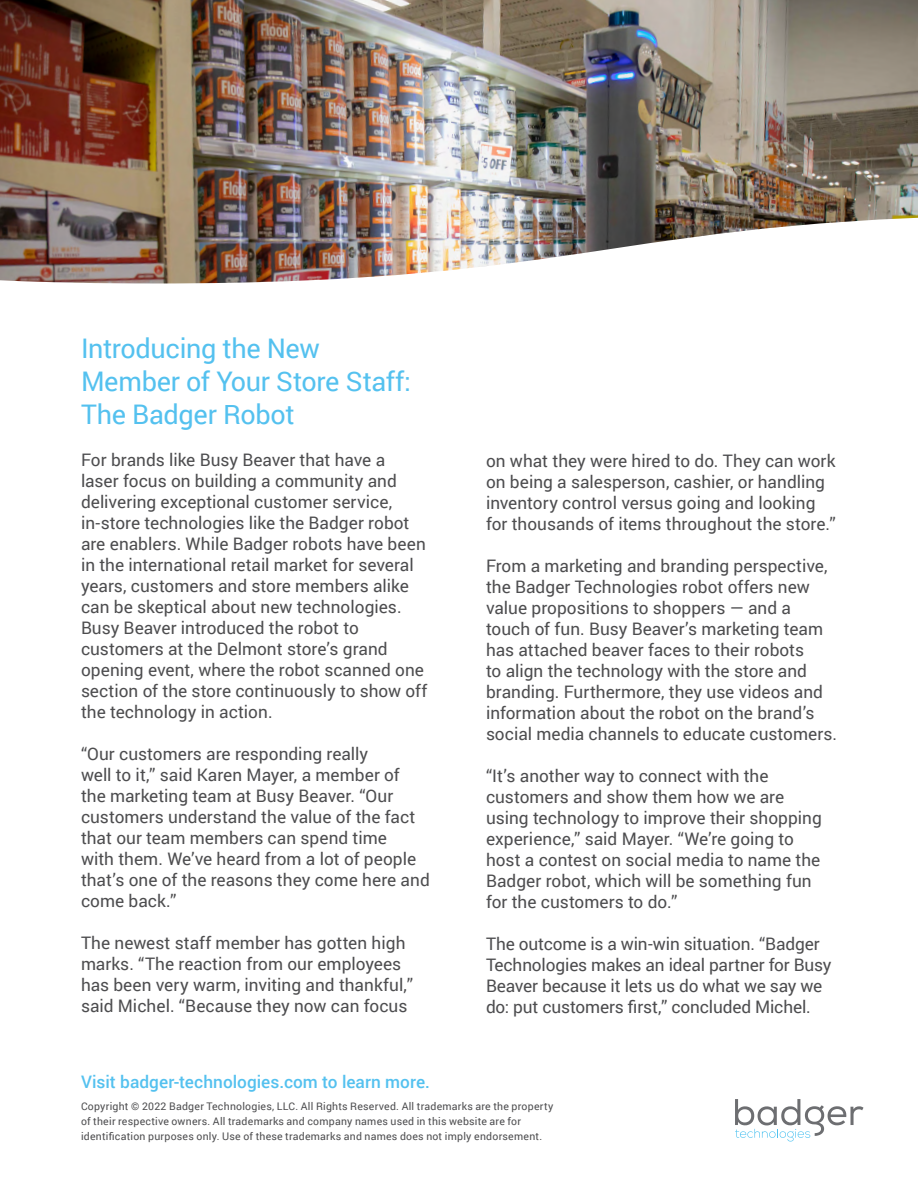
<style>
.page{position:relative;width:918px;height:1188px;background:#fff}
.page>*{position:absolute;margin:0;border:0;box-sizing:border-box;transform-origin:0 0}
.t1{font:27px/33px "Roboto";letter-spacing:-.01em;color:#54c1ef}
.t2{font:17.25px/21px "Roboto";color:#4d4d4f}
.t3{font:500 17.25px "Roboto";color:#54c1ef}
.t4{font:10.5px/15px "Roboto";letter-spacing:.02em;color:#4d4d4f}
</style>
<div class="page">
<svg style="left:735px;top:1099px;width:129px;height:42px"></svg>
<img style="left:0;top:0;width:918px;height:215px">
<img style="left:0;top:215px;width:918px;height:69px">
<h1 class="t1" style="left:81px;top:331px;width:331px">Introducing the New<br>Member of Your Store Staff:<br>The Badger Robot</h1>
<p class="t2" style="left:81px;top:448px;width:348px">For brands like Busy Beaver that have a<br>laser focus on building a community and delivering exceptional customer service, in-store technologies like the Badger robot are enablers. While Badger robots have been in the international retail market for several years, customers and store members alike can be skeptical about new technologies.<br>Busy Beaver introduced the robot to customers at the Delmont store’s grand opening event, where the robot scanned one section of the store continuously to show off the technology in action.</p>
<p class="t2" style="left:81px;top:742px;width:350px">“Our customers are responding really<br>well to it,” said Karen Mayer, a member of<br>the marketing team at Busy Beaver. “Our customers understand the value of the fact that our team members can spend time<br>with them. We’ve heard from a lot of people that’s one of the reasons they come here and come back.”</p>
<p class="t2" style="left:81px;top:931px;width:334px">The newest staff member has gotten high marks. “The reaction from our employees has been very warm, inviting and thankful,” said Michel. “Because they now can focus</p>
<p class="t3" style="left:81px;top:1070px;width:350px">Visit badger-technologies.com to learn more.</p>
<p class="t2" style="left:486px;top:450px;width:351px">on what they were hired to do. They can work on being a salesperson, cashier, or handling inventory control versus going and looking for thousands of items throughout the store.”</p>
<p class="t2" style="left:486px;top:555px;width:353px">From a marketing and branding perspective, the Badger Technologies robot offers new value propositions to shoppers — and a touch of fun. Busy Beaver’s marketing team has attached beaver faces to their robots<br>to align the technology with the store and branding. Furthermore, they use videos and information about the robot on the brand’s social media channels to educate customers.</p>
<p class="t2" style="left:486px;top:765px;width:337px">“It’s another way to connect with the customers and show them how we are using technology to improve their shopping experience,” said Mayer. “We’re going to host a contest on social media to name the Badger robot, which will be something fun for the customers to do.”</p>
<p class="t2" style="left:486px;top:933px;width:347px">The outcome is a win-win situation. “Badger Technologies makes an ideal partner for Busy Beaver because it lets us do what we say we do: put customers first,” concluded Michel.</p>
<p class="t4" style="left:81px;top:1098px;width:474px">Copyright © 2022 Badger Technologies, LLC. All Rights Reserved. All trademarks are the property of their respective owners. All trademarks and company names used in this website are for identification purposes only. Use of these trademarks and names does not imply endorsement.</p>
</div>
